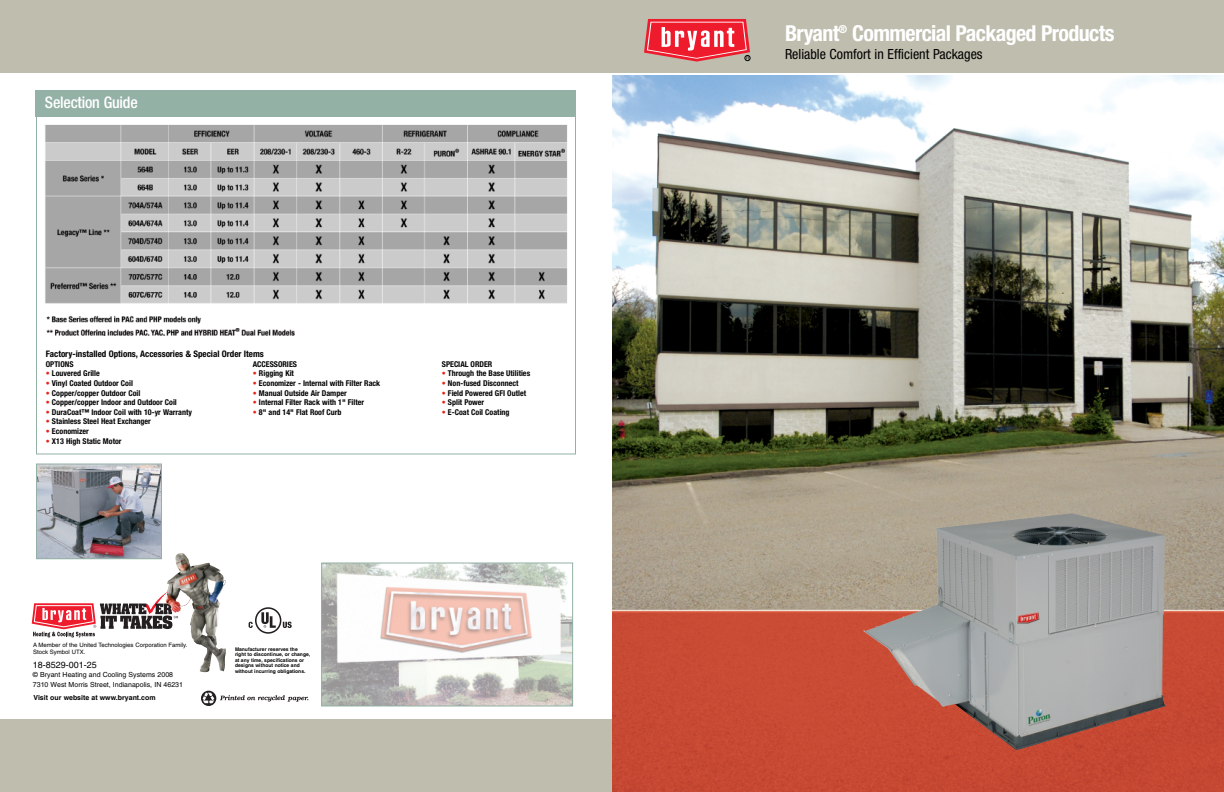
<style>
.page{position:relative;width:1224px;height:792px;background:#fff}
.page>*{position:absolute;margin:0;border:0;box-sizing:border-box;transform-origin:0 0}
.t1{font:700 condensed 22px "Helvetica Neue";letter-spacing:-.03em;color:#fff}
.t2{font:500 condensed 16px "Helvetica Neue";letter-spacing:-.015em;color:#fff}
.t3{font:condensed 14px "Helvetica Neue";color:#000}
.t4{font:700 condensed 9px "Helvetica Neue";color:#000}
.t5{font:9px "Helvetica";color:#000}
.t6{font:700 condensed 8px "Helvetica Neue";color:#000}
.t7{font:7px/9.5px "Helvetica";color:#000}
.t8{font:700 7px "Helvetica";color:#000}
.t9{font:6px/7.2px "Helvetica";color:#000}
.t10{font:700 5px/5.5px "Helvetica";color:#000}
.s1{color:#e92317}
</style>
<div class="page">
<img style="left:323px;top:564px;width:248px;height:140px">
<div style="left:321px;top:562px;width:252px;height:144px;border:1px solid #94b1a5"></div>
<img style="left:45px;top:124px;width:523px;height:212px">
<div style="left:0;top:0;width:612px;height:73px;background:#bebdae"></div>
<div style="left:0;top:719px;width:612px;height:73px;background:#bebdae"></div>
<div style="left:612px;top:0;width:612px;height:73px;background:#bebdae"></div>
<img style="left:612px;top:76px;width:612px;height:716px">
<svg style="left:644px;top:19px;width:106px;height:43px;background:#e95d66"></svg>
<svg style="left:201px;top:691px;width:107px;height:15px"></svg>
<svg style="left:32px;top:591px;width:146px;height:46px"></svg>
<svg style="left:261px;top:612px;width:15px;height:16px"></svg>
<div style="left:255px;top:607px;width:26px;height:27px;border:2px solid #231f20;border-radius:50%"></div>
<svg style="left:249px;top:622px;width:4px;height:6px"></svg>
<svg style="left:283px;top:622px;width:9px;height:6px"></svg>
<img style="left:1087px;top:539px;width:79px;height:190px">
<img style="left:219px;top:570px;width:7px;height:21px">
<div style="left:36px;top:90px;width:540px;height:27px;background:#94b1a5"></div>
<img style="left:38px;top:466px;width:122px;height:91px">
<div style="left:36px;top:464px;width:126px;height:95px;border:1px solid #94b1a5"></div>
<h2 class="t2" style="left:45px;top:97px;width:94px">Selection Guide</h2>
<p class="t4" style="left:46px;top:350px;width:220px">Factory-installed Options, Accessories &amp; Special Order Items</p>
<p class="t6" style="left:46px;top:361px;width:29px">OPTIONS</p>
<p class="t6" style="left:253px;top:361px;width:46px">ACCESSORIES</p>
<p class="t6" style="left:442px;top:361px;width:52px">SPECIAL ORDER</p>
<p class="t6" style="left:46px;top:371px;width:55px"><span class="s1">•</span> Louvered Grille</p>
<p class="t6" style="left:253px;top:371px;width:43px"><span class="s1">•</span> Rigging Kit</p>
<p class="t6" style="left:442px;top:371px;width:90px"><span class="s1">•</span> Through the Base Utilities</p>
<p class="t6" style="left:46px;top:380px;width:89px"><span class="s1">•</span> Vinyl Coated Outdoor Coil</p>
<p class="t6" style="left:253px;top:380px;width:129px"><span class="s1">•</span> Economizer - Internal with Filter Rack</p>
<p class="t6" style="left:442px;top:380px;width:78px"><span class="s1">•</span> Non-fused Disconnect</p>
<p class="t6" style="left:46px;top:390px;width:96px"><span class="s1">•</span> Copper/copper Outdoor Coil</p>
<p class="t6" style="left:253px;top:390px;width:95px"><span class="s1">•</span> Manual Outside Air Damper</p>
<p class="t6" style="left:442px;top:390px;width:86px"><span class="s1">•</span> Field Powered GFI Outlet</p>
<p class="t6" style="left:46px;top:399px;width:132px"><span class="s1">•</span> Copper/copper Indoor and Outdoor Coil</p>
<p class="t6" style="left:253px;top:399px;width:113px"><span class="s1">•</span> Internal Filter Rack with 1" Filter</p>
<p class="t6" style="left:442px;top:399px;width:44px"><span class="s1">•</span> Split Power</p>
<p class="t6" style="left:46px;top:409px;width:148px"><span class="s1">•</span> DuraCoat™ Indoor Coil with 10-yr Warranty</p>
<p class="t6" style="left:253px;top:409px;width:90px"><span class="s1">•</span> 8" and 14" Flat Roof Curb</p>
<p class="t6" style="left:442px;top:409px;width:69px"><span class="s1">•</span> E-Coat Coil Coating</p>
<p class="t6" style="left:46px;top:419px;width:107px"><span class="s1">•</span> Stainless Steel Heat Exchanger</p>
<p class="t6" style="left:46px;top:428px;width:45px"><span class="s1">•</span> Economizer</p>
<p class="t6" style="left:46px;top:438px;width:77px"><span class="s1">•</span> X13 High Static Motor</p>
<p class="t9" style="left:33px;top:642px;width:156px">A Member of the United Technologies Corporation Family.<br>Stock Symbol UTX.</p>
<p class="t5" style="left:33px;top:661px;width:66px">18-8529-001-25</p>
<p class="t7" style="left:33px;top:671px;width:152px">© Bryant Heating and Cooling Systems 2008<br>7310 West Morris Street, Indianapolis, IN 46231</p>
<p class="t8" style="left:33px;top:695px;width:124px">Visit our website at www.bryant.com</p>
<p class="t10" style="left:235px;top:646px;width:77px">Manufacturer reserves the<br>right to discontinue, or change, at any time, specifications or designs without notice and without incurring obligations.</p>
<h1 class="t1" style="left:785px;top:25px;width:331px">Bryant<sup>®</sup> Commercial Packaged Products</h1>
<h3 class="t3" style="left:785px;top:49px;width:199px">Reliable Comfort in Efficient Packages</h3>
</div>
